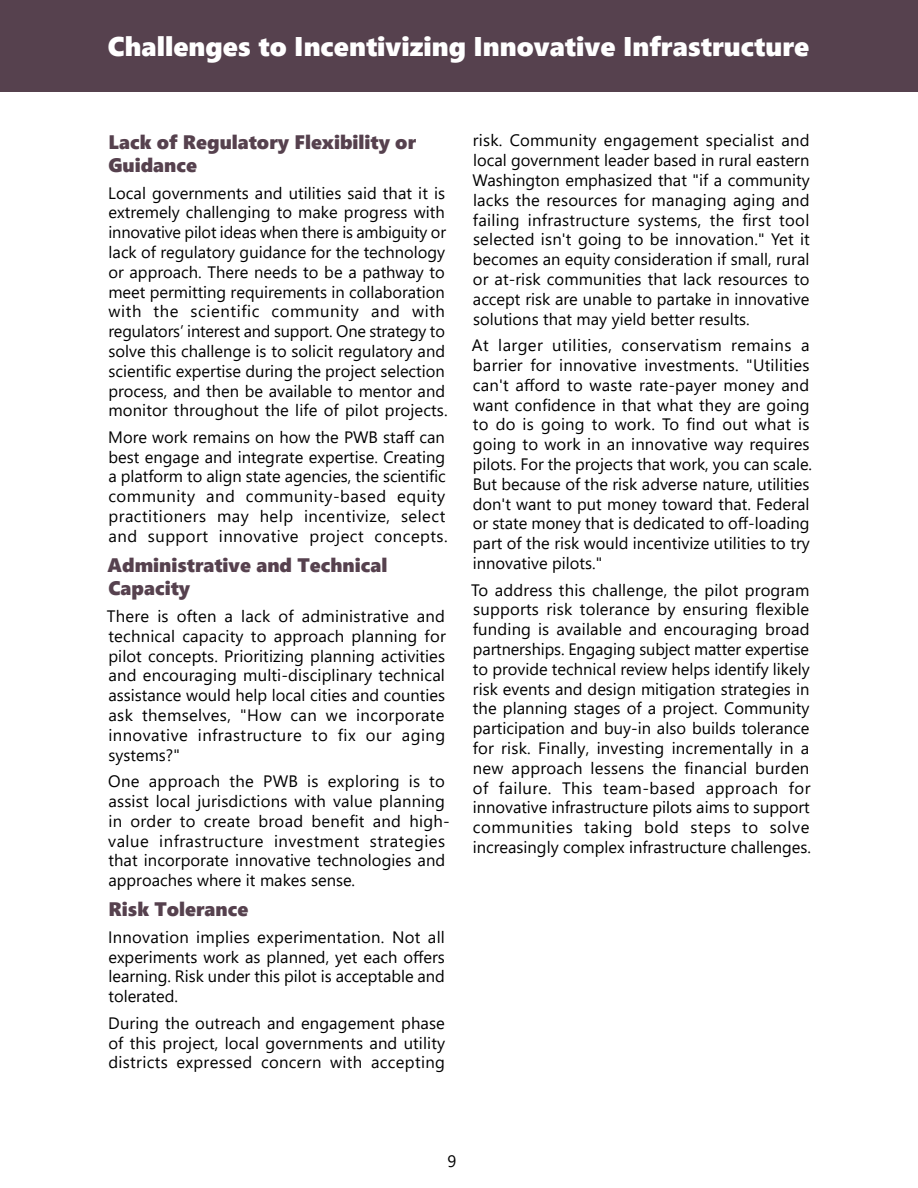
<style>
.page{position:relative;width:918px;height:1188px;background:#fff}
.page>*{position:absolute;margin:0;border:0;box-sizing:border-box;transform-origin:0 0}
.t1{font:27px "Segoe UI Black";color:#fff}
.t2{font:19.5px/23.4px "Segoe UI Black";color:#56414e}
.t3{font:16.5px/19.8px "Segoe UI";color:#000;text-align:justify}
</style>
<div class="page">
<div style="left:0;top:0;width:918px;height:92px;background:#56414e"></div>
<h1 class="t1" style="left:108px;top:27px;width:703px">Challenges to Incentivizing Innovative Infrastructure</h1>
<p class="t2" style="left:108px;top:129px;width:309px">Lack of Regulatory Flexibility or<br>Guidance</p>
<p class="t3" style="left:108px;top:181px;width:341px;text-align:left">Local governments and utilities said that it is extremely challenging to make progress with innovative pilot ideas when there is ambiguity or lack of regulatory guidance for the technology or approach. There needs to be a pathway to meet permitting requirements in collaboration with the scientific community and with regulators’ interest and support. One strategy to solve this challenge is to solicit regulatory and scientific expertise during the project selection process, and then be available to mentor and monitor throughout the life of pilot projects.</p>
<p class="t3" style="left:108px;top:426px;width:341px;text-align:left">More work remains on how the PWB staff can best engage and integrate expertise. Creating a platform to align state agencies, the scientific community and community-based equity practitioners may help incentivize, select and support innovative project concepts.</p>
<p class="t2" style="left:108px;top:552px;width:281px">Administrative and Technical<br>Capacity</p>
<p class="t3" style="left:107px;top:605px;width:340px">There is often a lack of administrative and technical capacity to approach planning for pilot concepts. Prioritizing planning activities and encouraging multi-disciplinary technical assistance would help local cities and counties ask themselves, "How can we incorporate innovative infrastructure to fix our aging systems?"</p>
<p class="t3" style="left:108px;top:770px;width:343px;text-align:left">One approach the PWB is exploring is to assist local jurisdictions with value planning in order to create broad benefit and high&shy;value infrastructure investment strategies that incorporate innovative technologies and approaches where it makes sense.</p>
<p class="t2" style="left:109px;top:897px;width:141px">Risk Tolerance</p>
<p class="t3" style="left:108px;top:926px;width:338px">Innovation implies experimentation. Not all experiments work as planned, yet each offers learning. Risk under this pilot is acceptable and tolerated.</p>
<p class="t3" style="left:108px;top:1012px;width:338px">During the outreach and engagement phase of this project, local governments and utility districts expressed concern with accepting</p>
<p class="t3" style="left:473px;top:129px;width:339px">risk. Community engagement specialist and local government leader based in rural eastern Washington emphasized that "if a community lacks the resources for managing aging and failing infrastructure systems, the first tool selected isn't going to be innovation." Yet it becomes an equity consideration if small, rural or at-risk communities that lack resources to accept risk are unable to partake in innovative solutions that may yield better results.</p>
<p class="t3" style="left:472px;top:334px;width:342px;text-align:left">At larger utilities, conservatism remains a barrier for innovative investments. "Utilities can't afford to waste rate-payer money and want confidence in that what they are going to do is going to work. To find out what is going to work in an innovative way requires pilots. For the projects that work, you can scale.<br>But because of the risk adverse nature, utilities don't want to put money toward that. Federal or state money that is dedicated to off-loading part of the risk would incentivize utilities to try innovative pilots."</p>
<p class="t3" style="left:471px;top:578px;width:341px">To address this challenge, the pilot program supports risk tolerance by ensuring flexible funding is available and encouraging broad partnerships. Engaging subject matter expertise to provide technical review helps identify likely risk events and design mitigation strategies in the planning stages of a project. Community participation and buy-in also builds tolerance for risk. Finally, investing incrementally in a new approach lessens the financial burden of failure. This team-based approach for innovative infrastructure pilots aims to support communities taking bold steps to solve increasingly complex infrastructure challenges.</p>
<p class="t3" style="left:448px;top:1150px;width:10px">9</p>
</div>
